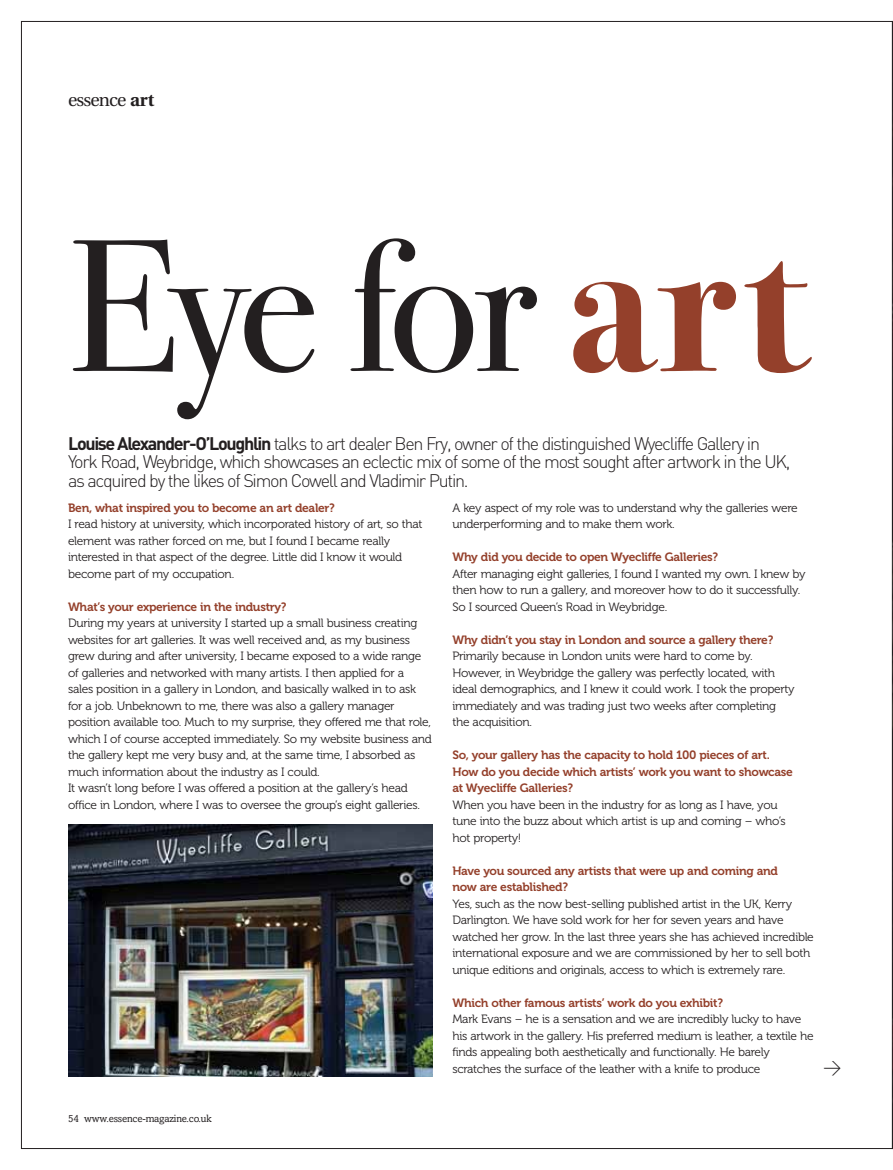
<style>
.page{position:relative;width:893px;height:1170px;background:#fff}
.page>*{position:absolute;margin:0;border:0;box-sizing:border-box;transform-origin:0 0}
.t1{font:187.5px "Bodoni Svty Two ITCTT Book";letter-spacing:-.035em;color:#231f20}
.t2{font:300 18px/18.8px "DIN";letter-spacing:-.07em;color:#231f20}
.t3{font:18px "Utopia";letter-spacing:-.05em;color:#231f20}
.t4{font:12px/16.5px "Museo 300";letter-spacing:-.025em;color:#231f20}
.t5{font:12px/16.5px "Museo 700";letter-spacing:-.025em;color:#94402b}
.t6{font:10.5px "Amasis";letter-spacing:-.015em;color:#231f20}
.s1{font-weight:700}
.s2{font-family:"Bodoni Svty Two ITCTT Bold";font-size:199.5px;color:#94402b}
</style>
<div class="page">
<svg style="left:892px;top:21px;width:1px;height:1127px"></svg>
<img style="left:68px;top:824px;width:364px;height:252px">
<h2 class="t3" style="left:68px;top:93px;width:88px">essence <span class="s1">art</span></h2>
<h1 class="t1" style="left:68px;top:196px;width:739px">Eye for <span class="s2">art</span></h1>
<p class="t2" style="left:68px;top:436px;width:724px"><span class="s1">Louise Alexander-O’Loughlin</span> talks to art dealer Ben Fry, owner of the distinguished Wyecliffe Gallery in<br>York Road, Weybridge, which showcases an eclectic mix of some of the most sought after artwork in the UK, as acquired by the likes of Simon Cowell and Vladimir Putin.</p>
<p class="t5" style="left:68px;top:500px;width:268px">Ben, what inspired you to become an art dealer?</p>
<p class="t4" style="left:68px;top:517px;width:356px">I read history at university, which incorporated history of art, so that element was rather forced on me, but I found I became really interested in that aspect of the degree. Little did I know it would become part of my occupation.</p>
<p class="t5" style="left:68px;top:599px;width:220px">What’s your experience in the industry?</p>
<p class="t4" style="left:68px;top:616px;width:365px">During my years at university I started up a small business creating websites for art galleries. It was well received and, as my business grew during and after university, I became exposed to a wide range of galleries and networked with many artists. I then applied for a sales position in a gallery in London, and basically walked in to ask for a job. Unbeknown to me, there was also a gallery manager position available too. Much to my surprise, they offered me that role, which I of course accepted immediately. So my website business and the gallery kept me very busy and, at the same time, I absorbed as much information about the industry as I could.<br>It wasn’t long before I was offered a position at the gallery’s head office in London, where I was to oversee the group’s eight galleries.</p>
<p class="t4" style="left:452px;top:500px;width:347px">A key aspect of my role was to understand why the galleries were underperforming and to make them work.</p>
<p class="t5" style="left:452px;top:550px;width:267px">Why did you decide to open Wyecliffe Galleries?</p>
<p class="t4" style="left:452px;top:566px;width:355px">After managing eight galleries, I found I wanted my own. I knew by then how to run a gallery, and moreover how to do it successfully.<br>So I sourced Queen’s Road in Weybridge.</p>
<p class="t5" style="left:452px;top:632px;width:322px">Why didn’t you stay in London and source a gallery there?</p>
<p class="t4" style="left:452px;top:649px;width:344px">Primarily because in London units were hard to come by.<br>However, in Weybridge the gallery was perfectly located, with ideal demographics, and I knew it could work. I took the property immediately and was trading just two weeks after completing the acquisition.</p>
<p class="t5" style="left:452px;top:748px;width:342px">So, your gallery has the capacity to hold 100 pieces of art.<br>How do you decide which artists’ work you want to showcase at Wyecliffe Galleries?</p>
<p class="t4" style="left:452px;top:797px;width:335px">When you have been in the industry for as long as I have, you tune into the buzz about which artist is up and coming – who’s hot property!</p>
<p class="t5" style="left:452px;top:863px;width:327px">Have you sourced any artists that were up and coming and now are established?</p>
<p class="t4" style="left:452px;top:896px;width:363px">Yes, such as the now best-selling published artist in the UK, Kerry Darlington. We have sold work for her for seven years and have watched her grow. In the last three years she has achieved incredible international exposure and we are commissioned by her to sell both unique editions and originals, access to which is extremely rare.</p>
<p class="t5" style="left:452px;top:995px;width:272px">Which other famous artists’ work do you exhibit?</p>
<p class="t4" style="left:452px;top:1012px;width:363px">Mark Evans – he is a sensation and we are incredibly lucky to have his artwork in the gallery. His preferred medium is leather, a textile he finds appealing both aesthetically and functionally. He barely scratches the surface of the leather with a knife to produce</p>
<h2 class="t2" style="left:823px;top:1059px;width:20px">&gt;</h2>
<p class="t6" style="left:68px;top:1112px;width:145px">54 www.essence-magazine.co.uk</p>
</div>
